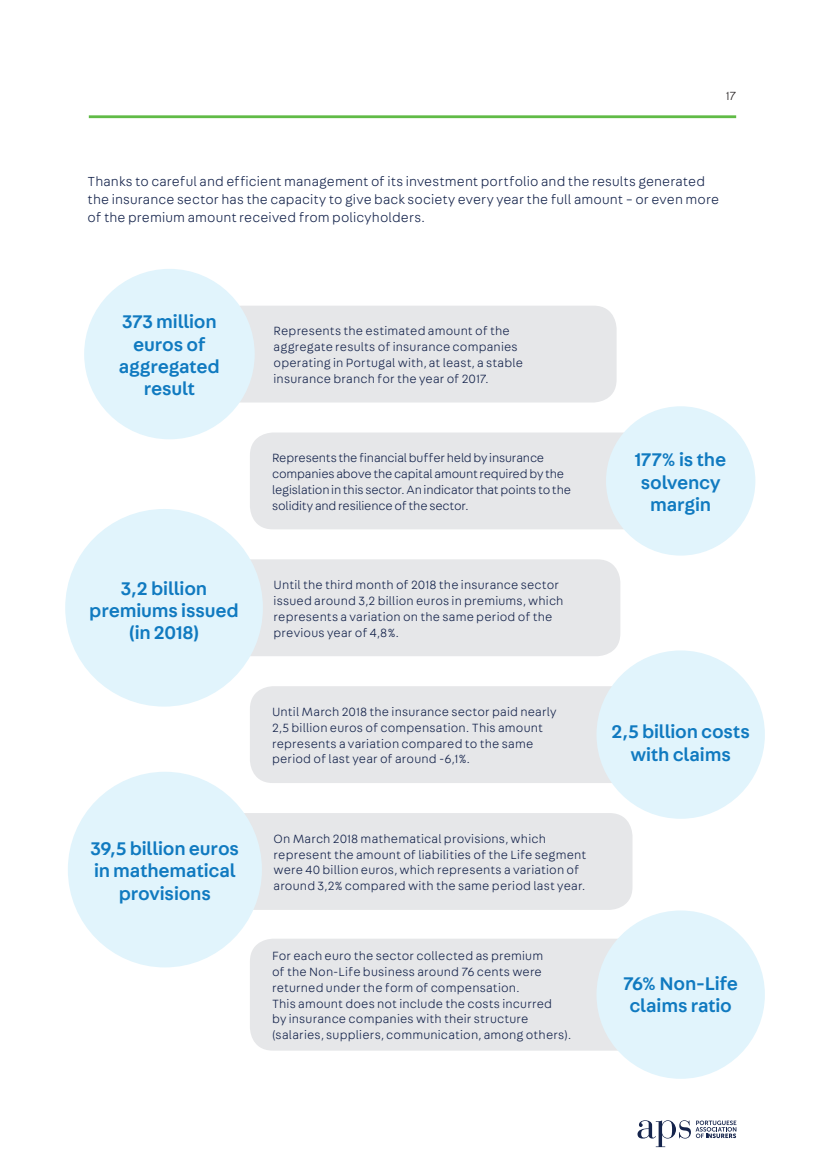
<style>
.page{position:relative;width:830px;height:1170px;background:#fff}
.page>*{position:absolute;margin:0;border:0;box-sizing:border-box;transform-origin:0 0}
.t1{font:500 19.5px/22.2px "Fabriga";letter-spacing:-.01em;color:#107ac0;text-align:center}
.t2{font:300 13.95px/18.1px "Fabriga";letter-spacing:.01em;color:#14234b}
.t3{font:300 12.6px/15.8px "Fabriga";letter-spacing:.015em;color:#14234b}
.t4{font:300 12.6px/15.8px "Fabriga";letter-spacing:-.01em;color:#14234b}
.t5{font:300 12.45px "Fabriga";color:#231f20}
</style>
<div class="page">
<hr style="left:89px;top:115px;width:646px;height:3px;background:#60bb46">
<svg style="left:637px;top:1120px;width:99px;height:26px"></svg>
<div style="left:220px;top:813px;width:412px;height:96px;background:#e6e7e9;border-radius:23px"></div>
<div style="left:218px;top:305px;width:398px;height:97px;background:#e6e7e9;border-radius:23px"></div>
<div style="left:225px;top:559px;width:395px;height:97px;background:#e6e7e9;border-radius:23px"></div>
<div style="left:250px;top:432px;width:468px;height:97px;background:#e6e7e9;border-radius:23px"></div>
<div style="left:250px;top:686px;width:468px;height:97px;background:#e6e7e9;border-radius:23px"></div>
<div style="left:250px;top:938px;width:468px;height:112px;background:#e6e7e9;border-radius:23px"></div>
<div style="left:84px;top:269px;width:170px;height:170px;background:#e1f4fc;border-radius:50%"></div>
<div style="left:65px;top:509px;width:198px;height:197px;background:#e1f4fc;border-radius:50%"></div>
<div style="left:605px;top:406px;width:150px;height:149px;background:#e1f4fc;border-radius:50%"></div>
<div style="left:596px;top:650px;width:168px;height:168px;background:#e1f4fc;border-radius:50%"></div>
<div style="left:68px;top:771px;width:194px;height:196px;background:#e1f4fc;border-radius:50%"></div>
<div style="left:596px;top:910px;width:168px;height:168px;background:#e1f4fc;border-radius:50%"></div>
<p class="t5" style="left:725px;top:88px;width:12px">17</p>
<p class="t2" style="left:88px;top:172px;width:632px">Thanks to careful and efficient management of its investment portfolio and the results generated the insurance sector has the capacity to give back society every year the full amount – or even more of the premium amount received from policyholders.</p>
<h1 class="t1" style="left:119px;top:310px;width:102px">373 million euros of aggregated result</h1>
<p class="t3" style="left:273px;top:323px;width:251px">Represents the estimated amount of the aggregate results of insurance companies operating in Portugal with, at least, a stable insurance branch for the year of 2017.</p>
<h1 class="t1" style="left:89px;top:576px;width:151px">3,2 billion premiums issued (in 2018)</h1>
<h1 class="t1" style="left:91px;top:836px;width:150px">39,5 billion euros in mathematical provisions</h1>
<p class="t4" style="left:272px;top:450px;width:300px">Represents the financial buffer held by insurance companies above the capital amount required by the legislation in this sector. An indicator that points to the solidity and resilience of the sector.</p>
<p class="t3" style="left:273px;top:576px;width:291px">Until the third month of 2018 the insurance sector issued around 3,2 billion euros in premiums, which represents a variation on the same period of the previous year of 4,8%.</p>
<p class="t3" style="left:272px;top:703px;width:286px">Until March 2018 the insurance sector paid nearly 2,5 billion euros of compensation. This amount represents a variation compared to the same period of last year of around -6,1%.</p>
<h1 class="t1" style="left:634px;top:448px;width:93px">177% is the solvency margin</h1>
<h1 class="t1" style="left:611px;top:719px;width:140px">2,5 billion costs with claims</h1>
<p class="t3" style="left:273px;top:830px;width:314px">On March 2018 mathematical provisions, which represent the amount of liabilities of the Life segment were 40 billion euros, which represents a variation of around 3,2% compared with the same period last year.</p>
<p class="t3" style="left:272px;top:947px;width:301px">For each euro the sector collected as premium<br>of the Non-Life business around 76 cents were returned under the form of compensation.<br>This amount does not include the costs incurred<br>by insurance companies with their structure (salaries, suppliers, communication, among others).</p>
<h1 class="t1" style="left:623px;top:971px;width:116px">76% Non-Life claims ratio</h1>
</div>
